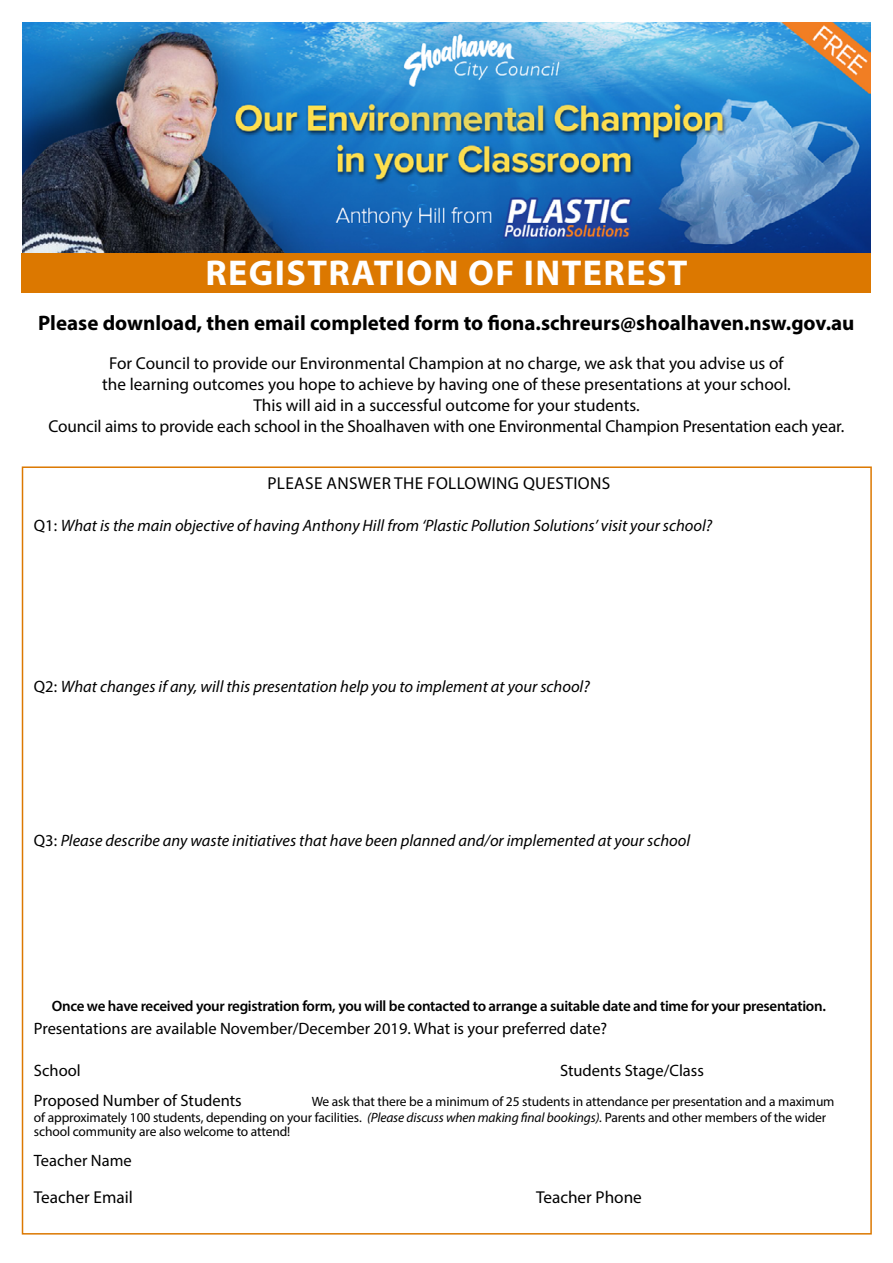
<style>
.page{position:relative;width:893px;height:1263px;background:#fff}
.page>*{position:absolute;margin:0;border:0;box-sizing:border-box;transform-origin:0 0}
.t1{font:700 36px "Myriad Pro";letter-spacing:.04em;color:#fff}
.t2{font:700 21px "Myriad Pro";color:#000}
.t3{font:17.25px/21px "Myriad Pro";color:#000;text-align:center}
.t4{font:17.25px "Myriad Pro";letter-spacing:.02em;color:#000}
.t5{font:italic 16.5px "Myriad Pro";color:#000}
.t6{font:16.5px "Myriad Pro";color:#000}
.t7{font:600 15px "Myriad Pro";letter-spacing:-.02em;color:#000}
.t8{font:13.5px/16.5px "Myriad Pro";letter-spacing:-.01em;color:#000}
.s1{font-style:normal}
.s2{font-style:italic}
</style>
<div class="page">
<img style="left:22px;top:22px;width:849px;height:231px">
<div style="left:22px;top:253px;width:849px;height:40px;background:#dc7800"></div>
<h1 class="t1" style="left:205px;top:250px;width:484px">REGISTRATION OF INTEREST</h1>
<p class="t2" style="left:38px;top:309px;width:818px">Please download, then email completed form to fiona.schreurs@shoalhaven.nsw.gov.au</p>
<p class="t3" style="left:49px;top:352px;width:797px">For Council to provide our Environmental Champion at no charge, we ask that you advise us of<br>the learning outcomes you hope to achieve by having one of these presentations at your school.<br>This will aid in a successful outcome for your students.<br>Council aims to provide each school in the Shoalhaven with one Environmental Champion Presentation each year.</p>
<p class="t4" style="left:267px;top:473px;width:344px">PLEASE ANSWER THE FOLLOWING QUESTIONS</p>
<p class="t5" style="left:34px;top:515px;width:680px"><span class="s1">Q1:</span> What is the main objective of having Anthony Hill from ‘Plastic Pollution Solutions’ visit your school?</p>
<p class="t5" style="left:34px;top:676px;width:557px"><span class="s1">Q2:</span> What changes if any, will this presentation help you to implement at your school?</p>
<p class="t5" style="left:34px;top:830px;width:658px"><span class="s1">Q3:</span> Please describe any waste initiatives that have been planned and/or implemented at your school</p>
<p class="t7" style="left:52px;top:997px;width:776px">Once we have received your registration form, you will be contacted to arrange a suitable date and time for your presentation.</p>
<p class="t6" style="left:34px;top:1018px;width:575px">Presentations are available November/December 2019. What is your preferred date?</p>
<p class="t6" style="left:34px;top:1060px;width:48px">School</p>
<p class="t6" style="left:560px;top:1060px;width:145px">Students Stage/Class</p>
<p class="t6" style="left:34px;top:1090px;width:209px">Proposed Number of Students</p>
<p class="t8" style="left:34px;top:1093px;width:802px;text-indent:278px">We ask that there be a minimum of 25 students in attendance per presentation and a maximum of approximately 100 students, depending on your facilities. <span class="s2">(Please discuss when making final bookings).</span> Parents and other members of the wider</p>
<p class="t8" style="left:34px;top:1123px;width:258px">school community are also welcome to attend!</p>
<p class="t6" style="left:34px;top:1150px;width:99px">Teacher Name</p>
<p class="t3" style="left:34px;top:1187px;width:100px">Teacher Email</p>
<p class="t3" style="left:536px;top:1187px;width:107px">Teacher Phone</p>
</div>
